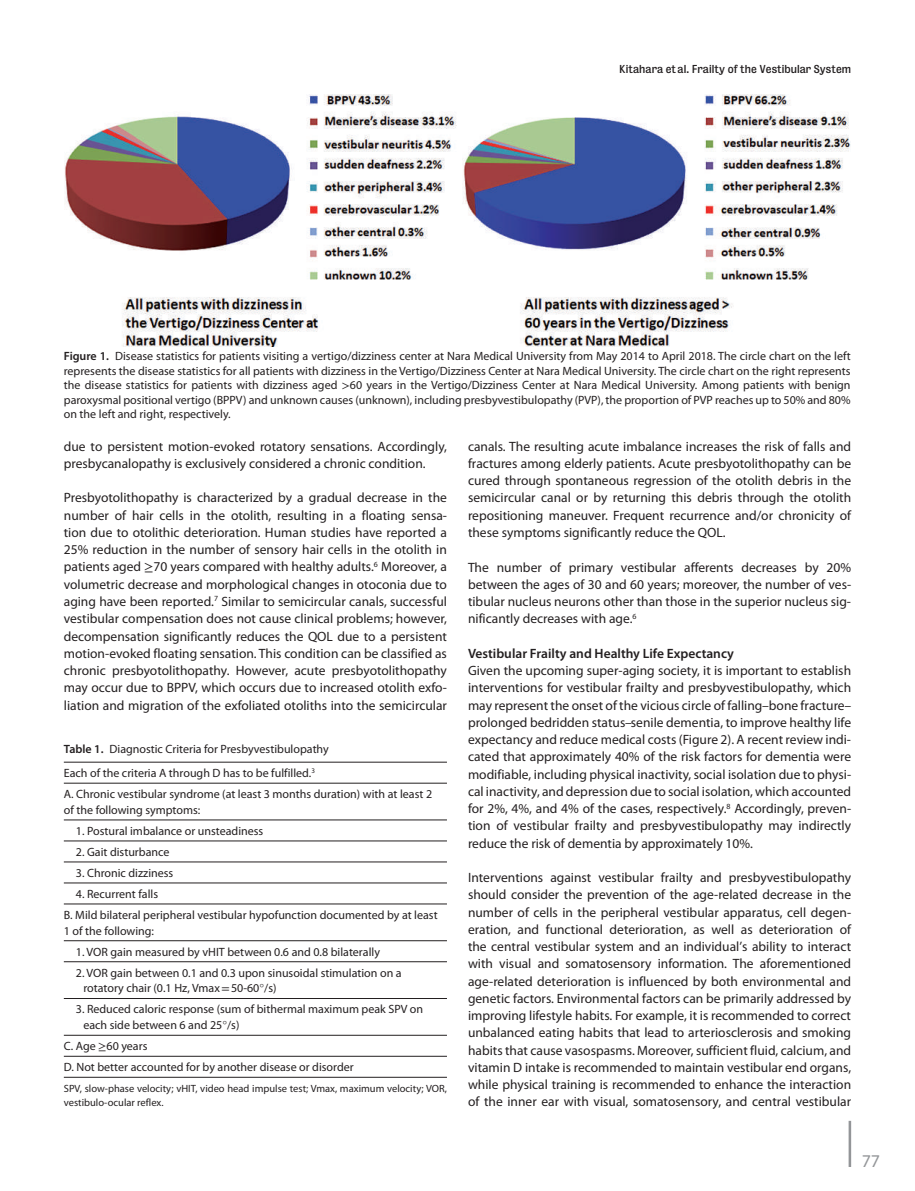
<style>
.page{position:relative;width:915px;height:1191px;background:#fff}
.page>*{position:absolute;margin:0;border:0;box-sizing:border-box;transform-origin:0 0}
.t1{font:18px "Myriad Pro";color:#939598}
.t2{font:13.5px/17.2px "Myriad Pro";color:#231f20;text-align:justify}
.t3{font:600 13.5px "Myriad Pro";color:#231f20}
.t4{font:12px/14.4px "Myriad Pro";color:#231f20}
.t5{font:10.5px/13.5px "Myriad Pro";color:#231f20}
.t6{font:10.5px "Bureau Grotesque Five Three";color:#231f20}
.s1{font-weight:600}
.s2{font-family:"STIX General"}
</style>
<div class="page">
<hr style="left:848px;top:1120px;width:2px;height:47px;background:#939598">
<img style="left:64px;top:95px;width:786px;height:251px">
<hr style="left:64px;top:762px;width:383px;height:1px;background:#231f20">
<hr style="left:64px;top:783px;width:383px;height:1px;background:#231f20">
<hr style="left:64px;top:819px;width:383px;height:1px;background:#231f20">
<hr style="left:64px;top:840px;width:383px;height:1px;background:#231f20">
<hr style="left:64px;top:861px;width:383px;height:1px;background:#231f20">
<hr style="left:64px;top:882px;width:383px;height:1px;background:#231f20">
<hr style="left:64px;top:903px;width:383px;height:1px;background:#231f20">
<hr style="left:64px;top:940px;width:383px;height:1px;background:#231f20">
<hr style="left:64px;top:961px;width:383px;height:1px;background:#231f20">
<hr style="left:64px;top:998px;width:383px;height:1px;background:#231f20">
<hr style="left:64px;top:1035px;width:383px;height:1px;background:#231f20">
<hr style="left:64px;top:1056px;width:383px;height:1px;background:#231f20">
<hr style="left:64px;top:1077px;width:383px;height:1px;background:#231f20">
<p class="t6" style="left:619px;top:62px;width:233px">Kitahara et al. Frailty of the Vestibular System</p>
<p class="t4" style="left:64px;top:349px;width:788px;text-align:justify"><span class="s1">Figure 1.</span> Disease statistics for patients visiting a vertigo/dizziness center at Nara Medical University from May 2014 to April 2018. The circle chart on the left represents the disease statistics for all patients with dizziness in the Vertigo/Dizziness Center at Nara Medical University. The circle chart on the right represents the disease statistics for patients with dizziness aged <span class="s2">&gt;</span>60 years in the Vertigo/Dizziness Center at Nara Medical University. Among patients with benign paroxysmal positional vertigo (BPPV) and unknown causes (unknown), including presbyvestibulopathy (PVP), the proportion of PVP reaches up to 50% and 80% on the left and right, respectively.</p>
<p class="t2" style="left:64px;top:437px;width:384px">due to persistent motion-evoked rotatory sensations. Accordingly, presbycanalopathy is exclusively considered a chronic condition.</p>
<p class="t2" style="left:64px;top:489px;width:384px">Presbyotolithopathy is characterized by a gradual decrease in the number of hair cells in the otolith, resulting in a floating sensa&shy;tion due to otolithic deterioration. Human studies have reported a 25% reduction in the number of sensory hair cells in the otolith in patients aged <span class="s2">≥</span>70 years compared with healthy adults.<sup>6</sup> Moreover, a volumetric decrease and morphological changes in otoconia due to aging have been reported.<sup>7</sup> Similar to semicircular canals, successful vestibular compensation does not cause clinical problems; however, decompensation significantly reduces the QOL due to a persistent motion-evoked floating sensation. This condition can be classified as chronic presbyotolithopathy. However, acute presbyotolithopathy may occur due to BPPV, which occurs due to increased otolith exfo&shy;liation and migration of the exfoliated otoliths into the semicircular</p>
<p class="t4" style="left:64px;top:736px;width:266px;line-height:24.5px"><span class="s1">Table 1.</span> Diagnostic Criteria for Presbyvestibulopathy<br>Each of the criteria A through D has to be fulfilled.<sup>3</sup></p>
<p class="t4" style="left:64px;top:786px;width:370px;line-height:15.8px">A. Chronic vestibular syndrome (at least 3 months duration) with at least 2 of the following symptoms:</p>
<p class="t4" style="left:76px;top:823px;width:189px">1. Postural imbalance or unsteadiness</p>
<p class="t4" style="left:76px;top:844px;width:95px">2. Gait disturbance</p>
<p class="t4" style="left:76px;top:865px;width:99px">3. Chronic dizziness</p>
<p class="t4" style="left:64px;top:883px;width:375px;line-height:21px;text-indent:12px">4. Recurrent falls<br>B. Mild bilateral peripheral vestibular hypofunction documented by at least</p>
<p class="t4" style="left:64px;top:923px;width:92px">1 of the following:</p>
<p class="t4" style="left:76px;top:944px;width:305px">1. VOR gain measured by vHIT between 0.6 and 0.8 bilaterally</p>
<p class="t4" style="left:83px;top:964px;width:320px;line-height:15.8px;text-indent:-8px">2. VOR gain between 0.1 and 0.3 upon sinusoidal stimulation on a rotatory chair (0.1 Hz, Vmax<span class="s2">=</span>50-60<span class="s2">°</span>/s)</p>
<p class="t4" style="left:83px;top:1001px;width:341px;line-height:15.8px;text-indent:-8px">3. Reduced caloric response (sum of bithermal maximum peak SPV on each side between 6 and 25<span class="s2">°</span>/s)</p>
<p class="t4" style="left:64px;top:1035px;width:291px;line-height:21px">C. Age <span class="s2">≥</span>60 years<br>D. Not better accounted for by another disease or disorder</p>
<p class="t5" style="left:64px;top:1081px;width:384px">SPV, slow-phase velocity; vHIT, video head impulse test; Vmax, maximum velocity; VOR, vestibulo-ocular reflex.</p>
<p class="t2" style="left:468px;top:437px;width:384px">canals. The resulting acute imbalance increases the risk of falls and fractures among elderly patients. Acute presbyotolithopathy can be cured through spontaneous regression of the otolith debris in the semicircular canal or by returning this debris through the otolith repositioning maneuver. Frequent recurrence and/or chronicity of these symptoms significantly reduce the QOL.</p>
<p class="t2" style="left:468px;top:558px;width:384px">The number of primary vestibular afferents decreases by 20% between the ages of 30 and 60 years; moreover, the number of ves&shy;tibular nucleus neurons other than those in the superior nucleus sig&shy;nificantly decreases with age.<sup>6</sup></p>
<p class="t3" style="left:468px;top:644px;width:267px">Vestibular Frailty and Healthy Life Expectancy</p>
<p class="t2" style="left:468px;top:661px;width:384px">Given the upcoming super-aging society, it is important to establish interventions for vestibular frailty and presbyvestibulopathy, which may represent the onset of the vicious circle of falling–bone fracture– prolonged bedridden status–senile dementia, to improve healthy life expectancy and reduce medical costs (Figure 2). A recent review indi&shy;cated that approximately 40% of the risk factors for dementia were modifiable, including physical inactivity, social isolation due to physi&shy;cal inactivity, and depression due to social isolation, which accounted for 2%, 4%, and 4% of the cases, respectively.<sup>8</sup> Accordingly, preven&shy;tion of vestibular frailty and presbyvestibulopathy may indirectly reduce the risk of dementia by approximately 10%.</p>
<p class="t2" style="left:468px;top:868px;width:384px">Interventions against vestibular frailty and presbyvestibulopathy should consider the prevention of the age-related decrease in the number of cells in the peripheral vestibular apparatus, cell degen&shy;eration, and functional deterioration, as well as deterioration of the central vestibular system and an individual’s ability to interact with visual and somatosensory information. The aforementioned age-related deterioration is influenced by both environmental and genetic factors. Environmental factors can be primarily addressed by improving lifestyle habits. For example, it is recommended to correct unbalanced eating habits that lead to arteriosclerosis and smoking habits that cause vasospasms. Moreover, sufficient fluid, calcium, and vitamin D intake is recommended to maintain vestibular end organs, while physical training is recommended to enhance the interaction of the inner ear with visual, somatosensory, and central vestibular</p>
<h1 class="t1" style="left:861px;top:1149px;width:20px">77</h1>
</div>
